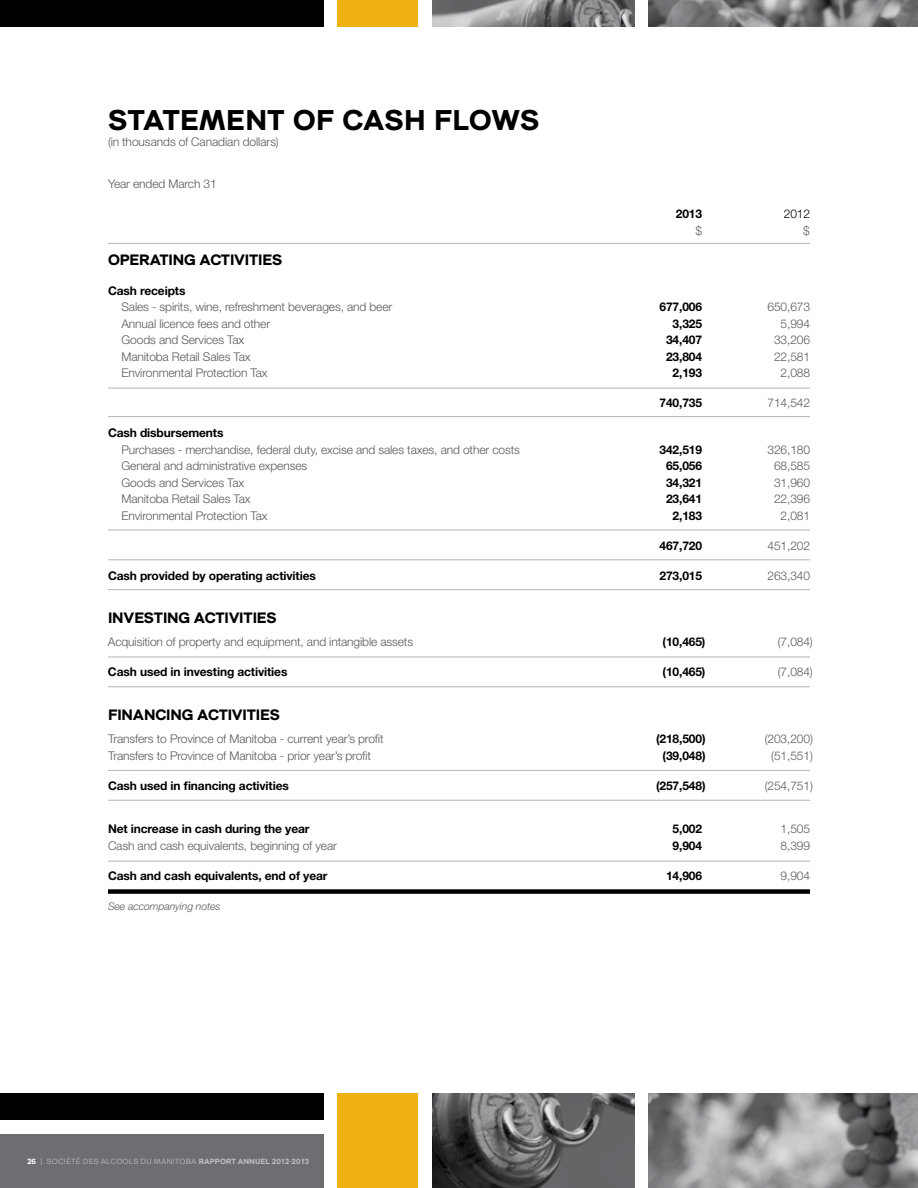
<style>
.page{position:relative;width:918px;height:1188px;background:#fff}
.page>*{position:absolute;margin:0;border:0;box-sizing:border-box;transform-origin:0 0}
.t1{font:700 28.5px "YR Two";color:#000}
.t2{font:700 15px "YR Two";letter-spacing:-.01em;color:#000}
.t3{font:300 12px "Helvetica Neue LT Std";letter-spacing:-.01em;color:#58595b}
.t4{font:700 12px "Helvetica Neue LT Std";letter-spacing:-.01em;color:#000}
.t5{font:300 12px "Helvetica Neue LT Std";color:#000}
.t6{font:italic 300 10.5px "Helvetica Neue LT Std";letter-spacing:-.01em;color:#58595b}
.t7{font:7.5px "YR Two";letter-spacing:.02em;color:#bcbec0}
.t8{font:700 7.5px "YR Two";letter-spacing:-.03em;color:#bcbec0}
.s1{font-weight:700;color:#fff}
.s2{font-weight:700}
</style>
<div class="page">
<img style="left:648px;top:1094px;width:270px;height:94px">
<img style="left:648px;top:0;width:270px;height:27px">
<img style="left:432px;top:1094px;width:202px;height:94px">
<img style="left:432px;top:0;width:202px;height:27px">
<div style="left:0;top:1134px;width:324px;height:54px;background:#6d6e71"></div>
<div style="left:0;top:1094px;width:324px;height:26px;background:#000"></div>
<div style="left:338px;top:1094px;width:80px;height:94px;background:#eeb111"></div>
<div style="left:338px;top:0;width:80px;height:27px;background:#eeb111"></div>
<div style="left:0;top:0;width:324px;height:27px;background:#000"></div>
<hr style="left:108px;top:243px;width:702px;height:1px;background:#000">
<hr style="left:108px;top:388px;width:702px;height:1px;background:#000">
<hr style="left:108px;top:416px;width:702px;height:1px;background:#000">
<hr style="left:108px;top:530px;width:702px;height:1px;background:#000">
<hr style="left:108px;top:559px;width:702px;height:1px;background:#000">
<hr style="left:108px;top:657px;width:702px;height:1px;background:#000">
<hr style="left:108px;top:770px;width:702px;height:1px;background:#000">
<hr style="left:108px;top:589px;width:702px;height:1px;background:#000">
<hr style="left:108px;top:686px;width:702px;height:1px;background:#000">
<hr style="left:108px;top:800px;width:702px;height:1px;background:#000">
<hr style="left:108px;top:861px;width:702px;height:1px;background:#000">
<div style="left:108px;top:889px;width:702px;height:5px;background:#000"></div>
<h1 class="t1" style="left:108px;top:102px;width:433px">STATEMENT OF CASH FLOWS</h1>
<p class="t3" style="left:108px;top:135px;width:172px">(in thousands of Canadian dollars)</p>
<p class="t3" style="left:108px;top:177px;width:110px">Year ended March 31</p>
<p class="t4" style="left:676px;top:206px;width:28px">2013</p>
<p class="t5" style="left:784px;top:207px;width:28px">2012</p>
<p class="t3" style="left:695px;top:223px;width:8px">$</p>
<p class="t3" style="left:803px;top:223px;width:8px">$</p>
<p class="t2" style="left:108px;top:250px;width:176px">OPERATING ACTIVITIES</p>
<p class="t4" style="left:108px;top:283px;width:79px">Cash receipts</p>
<p class="t3" style="left:122px;top:300px;width:272px">Sales - spirits, wine, refreshment beverages, and beer</p>
<p class="t4" style="left:659px;top:299px;width:44px">677,006</p>
<p class="t3" style="left:767px;top:300px;width:44px">650,673</p>
<p class="t3" style="left:122px;top:316px;width:150px">Annual licence fees and other</p>
<p class="t4" style="left:673px;top:316px;width:31px">3,325</p>
<p class="t3" style="left:781px;top:316px;width:31px">5,994</p>
<p class="t3" style="left:122px;top:333px;width:124px">Goods and Services Tax</p>
<p class="t4" style="left:666px;top:332px;width:38px">34,407</p>
<p class="t3" style="left:774px;top:333px;width:38px">33,206</p>
<p class="t3" style="left:121px;top:349px;width:131px">Manitoba Retail Sales Tax</p>
<p class="t4" style="left:666px;top:349px;width:38px">23,804</p>
<p class="t3" style="left:774px;top:349px;width:38px">22,581</p>
<p class="t3" style="left:121px;top:366px;width:148px">Environmental Protection Tax</p>
<p class="t4" style="left:673px;top:365px;width:31px">2,193</p>
<p class="t3" style="left:781px;top:366px;width:31px">2,088</p>
<p class="t4" style="left:659px;top:395px;width:44px">740,735</p>
<p class="t3" style="left:767px;top:396px;width:44px">714,542</p>
<p class="t4" style="left:108px;top:425px;width:117px">Cash disbursements</p>
<p class="t3" style="left:122px;top:442px;width:400px">Purchases - merchandise, federal duty, excise and sales taxes, and other costs</p>
<p class="t4" style="left:659px;top:442px;width:44px">342,519</p>
<p class="t3" style="left:767px;top:442px;width:44px">326,180</p>
<p class="t3" style="left:122px;top:459px;width:187px">General and administrative expenses</p>
<p class="t4" style="left:666px;top:458px;width:38px">65,056</p>
<p class="t3" style="left:774px;top:459px;width:38px">68,585</p>
<p class="t3" style="left:122px;top:475px;width:124px">Goods and Services Tax</p>
<p class="t4" style="left:666px;top:475px;width:38px">34,321</p>
<p class="t3" style="left:774px;top:475px;width:38px">31,960</p>
<p class="t3" style="left:122px;top:492px;width:131px">Manitoba Retail Sales Tax</p>
<p class="t4" style="left:666px;top:491px;width:38px">23,641</p>
<p class="t3" style="left:774px;top:492px;width:38px">22,396</p>
<p class="t3" style="left:122px;top:508px;width:148px">Environmental Protection Tax</p>
<p class="t4" style="left:673px;top:508px;width:31px">2,183</p>
<p class="t3" style="left:781px;top:508px;width:31px">2,081</p>
<p class="t4" style="left:659px;top:538px;width:44px">467,720</p>
<p class="t3" style="left:767px;top:538px;width:44px">451,202</p>
<p class="t4" style="left:108px;top:568px;width:209px">Cash provided by operating activities</p>
<p class="t4" style="left:659px;top:568px;width:44px">273,015</p>
<p class="t3" style="left:767px;top:568px;width:44px">263,340</p>
<p class="t2" style="left:108px;top:609px;width:170px">INVESTING ACTIVITIES</p>
<p class="t3" style="left:108px;top:635px;width:307px">Acquisition of property and equipment, and intangible assets</p>
<p class="t4" style="left:663px;top:635px;width:44px">(10,465)</p>
<p class="t3" style="left:778px;top:635px;width:37px">(7,084)</p>
<p class="t4" style="left:108px;top:665px;width:181px">Cash used in investing activities</p>
<p class="t4" style="left:663px;top:665px;width:44px">(10,465)</p>
<p class="t3" style="left:778px;top:665px;width:37px">(7,084)</p>
<p class="t2" style="left:108px;top:705px;width:173px">FINANCING ACTIVITIES</p>
<p class="t3" style="left:108px;top:732px;width:277px">Transfers to Province of Manitoba - current year’s profit</p>
<p class="t4" style="left:656px;top:731px;width:51px">(218,500)</p>
<p class="t3" style="left:765px;top:732px;width:50px">(203,200)</p>
<p class="t3" style="left:108px;top:748px;width:265px">Transfers to Province of Manitoba - prior year’s profit</p>
<p class="t4" style="left:663px;top:748px;width:44px">(39,048)</p>
<p class="t3" style="left:771px;top:748px;width:43px">(51,551)</p>
<p class="t4" style="left:108px;top:778px;width:182px">Cash used in financing activities</p>
<p class="t4" style="left:656px;top:778px;width:51px">(257,548)</p>
<p class="t3" style="left:765px;top:778px;width:50px">(254,751)</p>
<p class="t4" style="left:108px;top:821px;width:203px">Net increase in cash during the year</p>
<p class="t4" style="left:673px;top:821px;width:31px">5,002</p>
<p class="t3" style="left:781px;top:822px;width:31px">1,505</p>
<p class="t3" style="left:108px;top:838px;width:230px">Cash and cash equivalents, beginning of year</p>
<p class="t4" style="left:673px;top:838px;width:31px">9,904</p>
<p class="t3" style="left:781px;top:838px;width:31px">8,399</p>
<p class="t4" style="left:108px;top:868px;width:221px">Cash and cash equivalents, end of year</p>
<p class="t4" style="left:666px;top:868px;width:38px">14,906</p>
<p class="t3" style="left:781px;top:868px;width:31px">9,904</p>
<p class="t6" style="left:108px;top:900px;width:114px">See accompanying notes</p>
<p class="t7" style="left:27px;top:1157px;width:178px"><span class="s1">26</span> | SOCIÉTÉ DES ALCOOLS DU MANITOBA <span class="s2">RAPPORT</span></p>
<p class="t8" style="left:238px;top:1157px;width:7px">ANNUEL</p>
<p class="t8" style="left:272px;top:1157px;width:39px">2012-2013</p>
</div>
